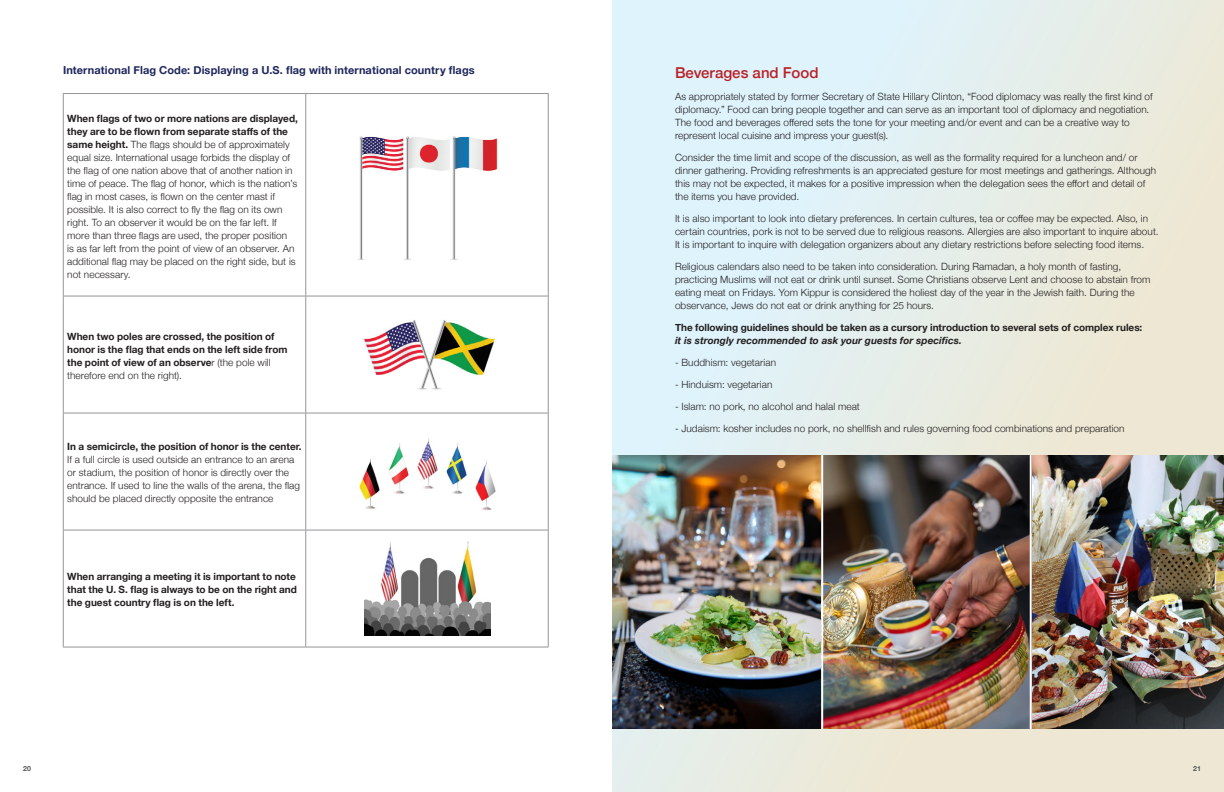
<style>
.page{position:relative;width:1224px;height:792px;background:#fff}
.page>*{position:absolute;margin:0;border:0;box-sizing:border-box;transform-origin:0 0}
.Red_Subhead{font:500 15px "Helvetica Neue";color:#ba2025}
.Blue_Subhead_1{font:700 11px "Helvetica Neue";letter-spacing:.01em;color:#1f265c}
.Body{font:300 10px/13px "Helvetica Neue";letter-spacing:.005em;color:#231f20}
.Body-2{font:700 10px/13px "Helvetica Neue";color:#231f20}
.t1{font:700 7px "Helvetica Neue";color:#57585a}
.s1{font-style:italic}
.s2{font-weight:700}
.s3{font-weight:300}
</style>
<div class="page">
<svg style="left:612px;top:0;width:612px;height:792px;background:#e5ede9"></svg>
<hr style="left:63px;top:93px;width:243px;height:1px;background:#939598">
<hr style="left:63px;top:94px;width:1px;height:202px;background:#939598">
<hr style="left:306px;top:93px;width:242px;height:1px;background:#939598">
<hr style="left:306px;top:94px;width:1px;height:202px;background:#939598">
<hr style="left:548px;top:94px;width:1px;height:202px;background:#939598">
<hr style="left:63px;top:296px;width:243px;height:1px;background:#939598">
<hr style="left:63px;top:296px;width:1px;height:117px;background:#939598">
<hr style="left:306px;top:296px;width:242px;height:1px;background:#939598">
<hr style="left:306px;top:296px;width:1px;height:117px;background:#939598">
<hr style="left:548px;top:296px;width:1px;height:117px;background:#939598">
<hr style="left:63px;top:413px;width:243px;height:1px;background:#939598">
<hr style="left:63px;top:413px;width:1px;height:117px;background:#939598">
<hr style="left:306px;top:413px;width:242px;height:1px;background:#939598">
<hr style="left:306px;top:413px;width:1px;height:117px;background:#939598">
<hr style="left:548px;top:413px;width:1px;height:117px;background:#939598">
<hr style="left:63px;top:530px;width:243px;height:1px;background:#939598">
<hr style="left:63px;top:530px;width:1px;height:117px;background:#939598">
<hr style="left:306px;top:530px;width:242px;height:1px;background:#939598">
<hr style="left:306px;top:530px;width:1px;height:117px;background:#939598">
<hr style="left:548px;top:530px;width:1px;height:117px;background:#939598">
<hr style="left:63px;top:647px;width:243px;height:1px;background:#939598">
<hr style="left:306px;top:647px;width:242px;height:1px;background:#939598">
<img style="left:823px;top:455px;width:401px;height:274px">
<img style="left:612px;top:455px;width:209px;height:274px">
<img style="left:358px;top:136px;width:140px;height:124px">
<img style="left:364px;top:320px;width:131px;height:70px">
<img style="left:359px;top:438px;width:137px;height:72px">
<img style="left:365px;top:541px;width:125px;height:94px">
<hr style="left:821px;top:455px;width:2px;height:274px;background:#fff">
<hr style="left:1030px;top:455px;width:2px;height:274px;background:#fff">
<p class="Blue_Subhead_1" style="left:63px;top:61px;width:413px">International Flag Code: Displaying a U.S. flag with international country flags</p>
<p class="Red_Subhead" style="left:675px;top:60px;width:145px">Beverages and Food</p>
<p class="Body" style="left:675px;top:89px;width:479px">As appropriately stated by former Secretary of State Hillary Clinton, “Food diplomacy was really the first kind of diplomacy.” Food can bring people together and can serve as an important tool of diplomacy and negotiation.<br>The food and beverages offered sets the tone for your meeting and/or event and can be a creative way to represent local cuisine and impress your guest(s).</p>
<p class="Body" style="left:675px;top:150px;width:483px">Consider the time limit and scope of the discussion, as well as the formality required for a luncheon and/ or dinner gathering. Providing refreshments is an appreciated gesture for most meetings and gatherings. Although this may not be expected, it makes for a positive impression when the delegation sees the effort and detail of the items you have provided.</p>
<p class="Body" style="left:675px;top:211px;width:485px">It is also important to look into dietary preferences. In certain cultures, tea or coffee may be expected. Also, in certain countries, pork is not to be served due to religious reasons. Allergies are also important to inquire about.<br>It is important to inquire with delegation organizers about any dietary restrictions before selecting food items.</p>
<p class="Body" style="left:675px;top:259px;width:477px">Religious calendars also need to be taken into consideration. During Ramadan, a holy month of fasting, practicing Muslims will not eat or drink until sunset. Some Christians observe Lent and choose to abstain from eating meat on Fridays. Yom Kippur is considered the holiest day of the year in the Jewish faith. During the observance, Jews do not eat or drink anything for 25 hours.</p>
<p class="Body-2" style="left:675px;top:321px;width:469px">The following guidelines should be taken as a cursory introduction to several sets of complex rules: <span class="s1">it is strongly recommended to ask your guests for specifics.</span></p>
<p class="Body" style="left:675px;top:355px;width:103px">- Buddhism: vegetarian</p>
<p class="Body" style="left:675px;top:377px;width:99px">- Hinduism: vegetarian</p>
<p class="Body" style="left:675px;top:399px;width:186px">- Islam: no pork, no alcohol and halal meat</p>
<p class="Body" style="left:675px;top:421px;width:451px">- Judaism: kosher includes no pork, no shellfish and rules governing food combinations and preparation</p>
<p class="Body" style="left:67px;top:111px;width:232px"><span class="s2">When flags of two or more nations are displayed, they are to be flown from separate staffs of the same height.</span> The flags should be of approximately equal size. International usage forbids the display of the flag of one nation above that of another nation in time of peace. The flag of honor, which is the nation’s flag in most cases, is flown on the center mast if possible. It is also correct to fly the flag on its own right. To an observer it would be on the far left. If more than three flags are used, the proper position<br>is as far left from the point of view of an observer. An additional flag may be placed on the right side, but is not necessary.</p>
<p class="Body-2" style="left:67px;top:330px;width:222px">When two poles are crossed, the position of honor is the flag that ends on the left side from the point of view of an observe<span class="s3">r (the pole will therefore end on the right).</span></p>
<p class="Body" style="left:67px;top:440px;width:236px"><span class="s2">In a semicircle, the position of honor is the center.<br></span>If a full circle is used outside an entrance to an arena or stadium, the position of honor is directly over the entrance. If used to line the walls of the arena, the flag should be placed directly opposite the entrance</p>
<p class="Body-2" style="left:67px;top:571px;width:231px;text-align:justify">When arranging a meeting it is important to note that the U. S. flag is always to be on the right and the guest country flag is on the left.</p>
<p class="t1" style="left:23px;top:763px;width:9px">20</p>
<p class="t1" style="left:1193px;top:763px;width:9px">21</p>
</div>
